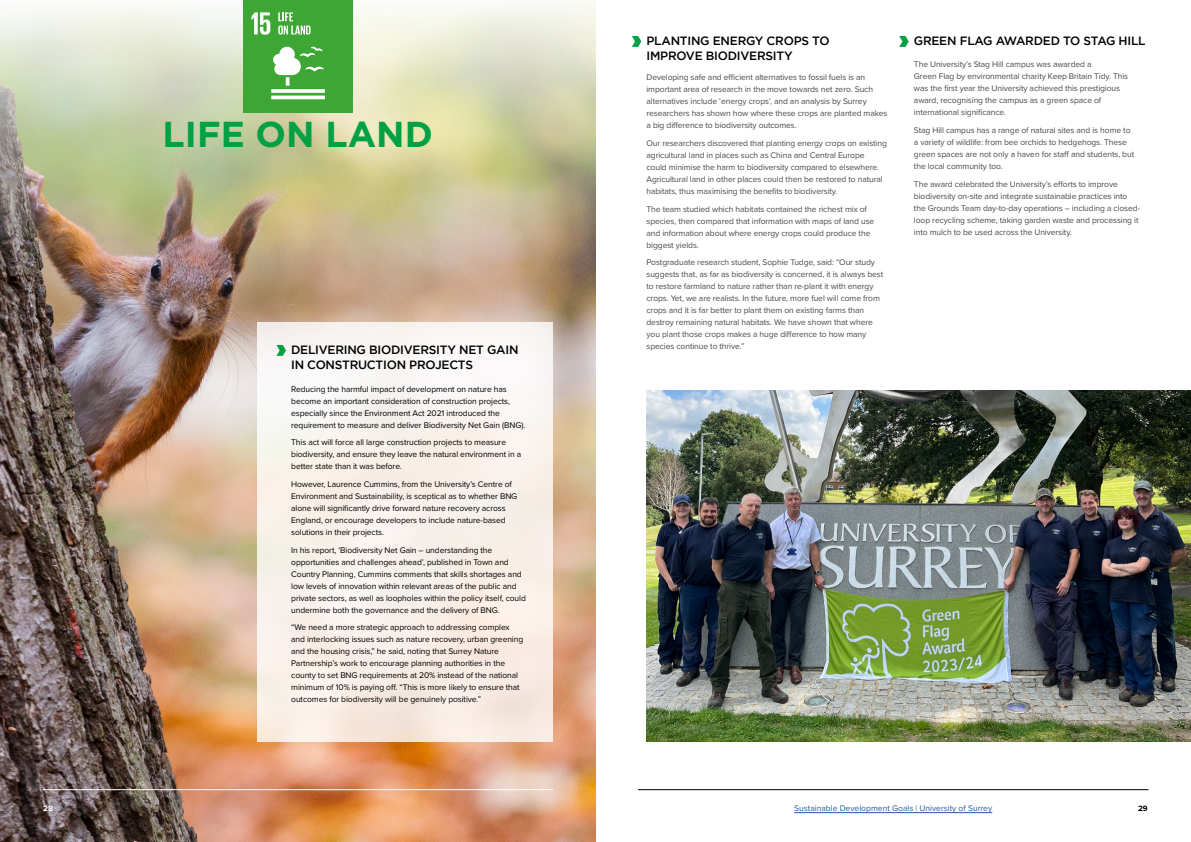
<style>
.page{position:relative;width:1191px;height:842px;background:#fff}
.page>*{position:absolute;margin:0;border:0;box-sizing:border-box;transform-origin:0 0}
.t1{font:700 36px "Gotham";color:#00a144}
.t2{font:500 12px/15px "Gotham";letter-spacing:-.02em;color:#000}
.t3{font:8.5px/12px "Proxima Nova";letter-spacing:-.01em;color:#4a4a49}
.t4{font:8.5px/12px "Proxima Nova";letter-spacing:-.01em;color:#000}
.t5{font:8.5px "Proxima Nova";color:#275b9b}
.t6{font:700 8px "Proxima Nova";color:#fff}
.t7{font:700 8px "Proxima Nova";color:#000}
</style>
<div class="page">
<img style="left:0;top:269px;width:595px;height:573px">
<div style="left:258px;top:322px;width:295px;height:419px;background:linear-gradient(to bottom,#f9f7f4,#f8ebe1)"></div>
<img style="left:0;top:0;width:595px;height:269px">
<hr style="left:43px;top:789px;width:510px;height:1px;background:#fff">
<svg style="left:276px;top:345px;width:10px;height:11px"></svg>
<svg style="left:632px;top:36px;width:9px;height:11px"></svg>
<svg style="left:899px;top:36px;width:9px;height:11px"></svg>
<div style="left:243px;top:4px;width:109px;height:109px;background:#3ea635"></div>
<svg style="left:251px;top:12px;width:19px;height:23px"></svg>
<svg style="left:271px;top:89px;width:54px;height:4px"></svg>
<hr style="left:271px;top:96px;width:54px;height:3px;background:#fff">
<svg style="left:273px;top:47px;width:50px;height:39px"></svg>
<svg style="left:278px;top:12px;width:32px;height:23px"></svg>
<div style="left:243px;top:0;width:109px;height:7px;background:#3ea635"></div>
<hr style="left:794px;top:812px;width:198px;height:1px;background:#275b9b">
<img style="left:646px;top:390px;width:545px;height:351px">
<hr style="left:638px;top:789px;width:510px;height:1px;background:#000">
<h1 class="t1" style="left:163px;top:113px;width:272px">LIFE ON LAND</h1>
<h2 class="t2" style="left:291px;top:342px;width:229px">DELIVERING BIODIVERSITY NET GAIN<br>IN CONSTRUCTION PROJECTS</h2>
<p class="t4" style="left:291px;top:382px;width:236px">Reducing the harmful impact of development on nature has become an important consideration of construction projects, especially since the Environment Act 2021 introduced the requirement to measure and deliver Biodiversity Net Gain (BNG).</p>
<p class="t4" style="left:291px;top:436px;width:231px">This act will force all large construction projects to measure biodiversity, and ensure they leave the natural environment in a better state than it was before.</p>
<p class="t4" style="left:291px;top:478px;width:228px">However, Laurence Cummins, from the University’s Centre of Environment and Sustainability, is sceptical as to whether BNG alone will significantly drive forward nature recovery across England, or encourage developers to include nature-based solutions in their projects.</p>
<p class="t4" style="left:291px;top:543px;width:236px">In his report, ‘Biodiversity Net Gain – understanding the opportunities and challenges ahead’, published in Town and Country Planning, Cummins comments that skills shortages and low levels of innovation within relevant areas of the public and private sectors, as well as loopholes within the policy itself, could undermine both the governance and the delivery of BNG.</p>
<p class="t4" style="left:291px;top:621px;width:233px">“We need a more strategic approach to addressing complex and interlocking issues such as nature recovery, urban greening and the housing crisis,” he said, noting that Surrey Nature Partnership’s work to encourage planning authorities in the county to set BNG requirements at 20% instead of the national minimum of 10% is paying off. “This is more likely to ensure that outcomes for biodiversity will be genuinely positive.”</p>
<h2 class="t2" style="left:646px;top:33px;width:184px">PLANTING ENERGY CROPS TO<br>IMPROVE BIODIVERSITY</h2>
<h2 class="t2" style="left:914px;top:33px;width:233px">GREEN FLAG AWARDED TO STAG HILL</h2>
<p class="t3" style="left:914px;top:58px;width:216px">The University’s Stag Hill campus was awarded a<br>Green Flag by environmental charity Keep Britain Tidy. This was the first year the University achieved this prestigious award, recognising the campus as a green space of international significance.</p>
<p class="t3" style="left:914px;top:124px;width:222px">Stag Hill campus has a range of natural sites and is home to a variety of wildlife: from bee orchids to hedgehogs. These green spaces are not only a haven for staff and students, but the local community too.</p>
<p class="t3" style="left:914px;top:177px;width:228px">The award celebrated the University’s efforts to improve biodiversity on-site and integrate sustainable practices into the Grounds Team day-to-day operations – including a closed&shy;loop recycling scheme, taking garden waste and processing it into mulch to be used across the University.</p>
<p class="t3" style="left:646px;top:71px;width:242px">Developing safe and efficient alternatives to fossil fuels is an important area of research in the move towards net zero. Such alternatives include ‘energy crops’, and an analysis by Surrey researchers has shown how where these crops are planted makes a big difference to biodiversity outcomes.</p>
<p class="t3" style="left:646px;top:137px;width:242px">Our researchers discovered that planting energy crops on existing agricultural land in places such as China and Central Europe could minimise the harm to biodiversity compared to elsewhere.<br>Agricultural land in other places could then be restored to natural habitats, thus maximising the benefits to biodiversity.</p>
<p class="t3" style="left:646px;top:202px;width:229px">The team studied which habitats contained the richest mix of species, then compared that information with maps of land use and information about where energy crops could produce the biggest yields.</p>
<p class="t3" style="left:646px;top:256px;width:238px">Postgraduate research student, Sophie Tudge, said: “Our study suggests that, as far as biodiversity is concerned, it is always best to restore farmland to nature rather than re-plant it with energy crops. Yet, we are realists. In the future, more fuel will come from crops and it is far better to plant them on existing farms than destroy remaining natural habitats. We have shown that where you plant those crops makes a huge difference to how many species continue to thrive.”</p>
<p class="t5" style="left:794px;top:802px;width:199px">Sustainable Development Goals | University of Surrey</p>
<p class="t6" style="left:43px;top:802px;width:11px">28</p>
<p class="t7" style="left:1138px;top:802px;width:11px">29</p>
</div>
